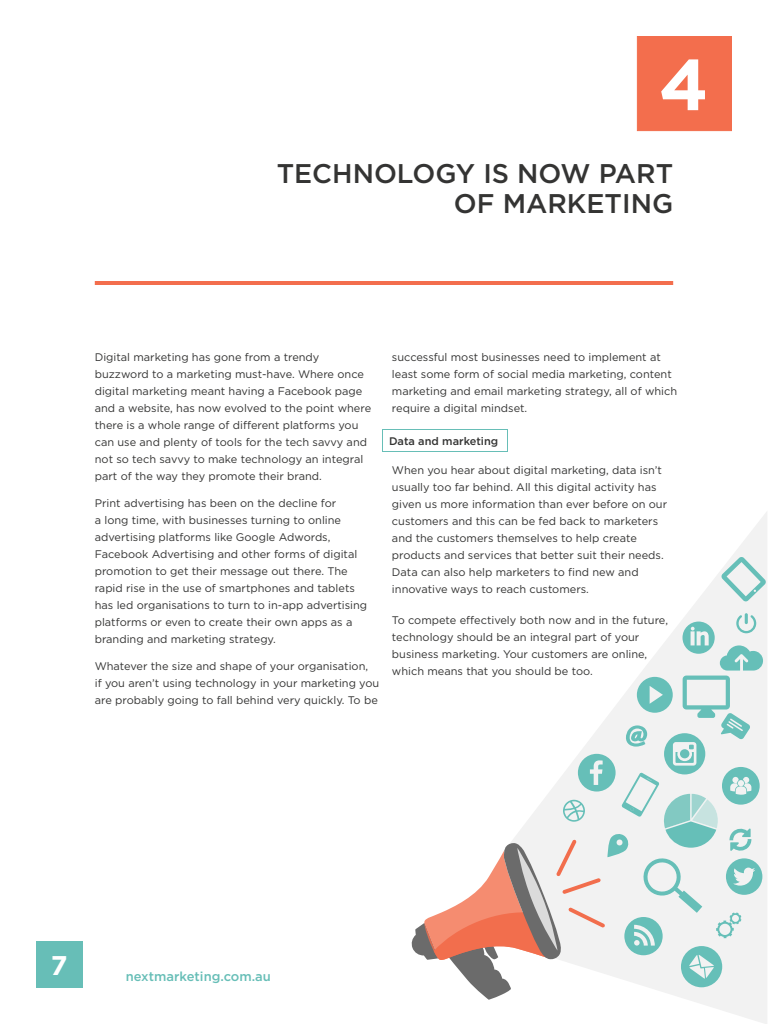
<style>
.page{position:relative;width:768px;height:1024px;background:#fff}
.page>*{position:absolute;margin:0;border:0;box-sizing:border-box;transform-origin:0 0}
.t1{font:700 72px "Gotham";color:#fff}
.t2{font:500 27px/30px "Gotham";color:#343433;text-align:right}
.t3{font:700 27px "Gotham";color:#fff}
.t4{font:500 13px "Gotham";color:#67beb7}
.t5{font:11px/17px "Gotham";color:#343433}
.t6{font:500 11px "Gotham";color:#343433}
</style>
<div class="page">
<div style="left:637px;top:36px;width:95px;height:95px;background:#f36e4d"></div>
<hr style="left:95px;top:281px;width:578px;height:4px;background:#f36e4d">
<div style="left:36px;top:942px;width:46px;height:46px;background:#67beb7"></div>
<div style="left:382px;top:429px;width:126px;height:23px;border:1px solid #67beb7"></div>
<svg style="left:688px;top:512px;width:79px;height:512px"></svg>
<svg style="left:721px;top:557px;width:45px;height:45px"></svg>
<svg style="left:411px;top:613px;width:352px;height:387px"></svg>
<h1 class="t1" style="left:659px;top:37px;width:51px">4</h1>
<h2 class="t2" style="left:277px;top:158px;width:398px">TECHNOLOGY IS NOW PART<br>OF MARKETING</h2>
<p class="t5" style="left:95px;top:349px;width:278px">Digital marketing has gone from a trendy buzzword to a marketing must-have. Where once digital marketing meant having a Facebook page and a website, has now evolved to the point where there is a whole range of different platforms you can use and plenty of tools for the tech savvy and not so tech savvy to make technology an integral part of the way they promote their brand.</p>
<p class="t5" style="left:95px;top:494px;width:274px">Print advertising has been on the decline for<br>a long time, with businesses turning to online advertising platforms like Google Adwords, Facebook Advertising and other forms of digital promotion to get their message out there. The rapid rise in the use of smartphones and tablets has led organisations to turn to in-app advertising platforms or even to create their own apps as a branding and marketing strategy.</p>
<p class="t5" style="left:95px;top:657px;width:286px">Whatever the size and shape of your organisation,<br>if you aren’t using technology in your marketing you are probably going to fall behind very quickly. To be</p>
<p class="t5" style="left:392px;top:348px;width:287px">successful most businesses need to implement at least some form of social media marketing, content marketing and email marketing strategy, all of which require a digital mindset.</p>
<p class="t6" style="left:389px;top:434px;width:111px">Data and marketing</p>
<p class="t5" style="left:392px;top:461px;width:277px">When you hear about digital marketing, data isn’t usually too far behind. All this digital activity has given us more information than ever before on our customers and this can be fed back to marketers and the customers themselves to help create products and services that better suit their needs.<br>Data can also help marketers to find new and innovative ways to reach customers.</p>
<p class="t5" style="left:392px;top:611px;width:278px">To compete effectively both now and in the future, technology should be an integral part of your business marketing. Your customers are online, which means that you should be too.</p>
<h2 class="t3" style="left:51px;top:948px;width:18px">7</h2>
<p class="t4" style="left:126px;top:968px;width:147px">nextmarketing.com.au</p>
</div>
